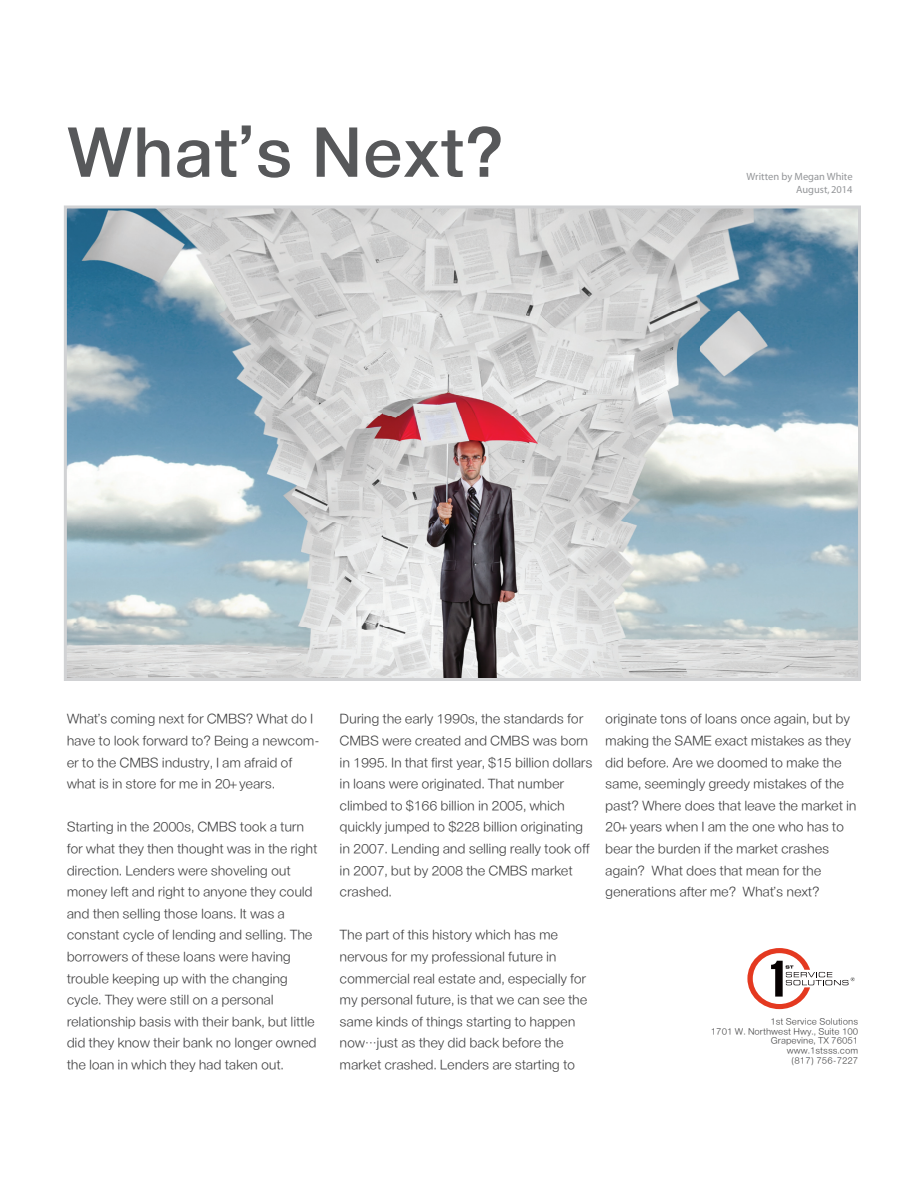
<style>
.page{position:relative;width:918px;height:1188px;background:#fff}
.page>*{position:absolute;margin:0;border:0;box-sizing:border-box;transform-origin:0 0}
.t1{font:700 69px "Apple SD Gothic Neo";color:#57585a}
.t2{font:300 13.5px/21.6px "Apple SD Gothic Neo";letter-spacing:-.02em;color:#3e3e3f}
.t3{font:italic 10.5px/12.6px "Franklin Gothic";color:#939598;text-align:right}
.t4{font:300 9px/9.6px "Apple SD Gothic Neo";color:#3e3e3f;text-align:right}
</style>
<div class="page">
<img style="left:68px;top:210px;width:789px;height:467px">
<svg style="left:747px;top:948px;width:108px;height:61px"></svg>
<div style="left:64px;top:206px;width:797px;height:475px;border:3px solid #d1d2d4"></div>
<h1 class="t1" style="left:67px;top:99px;width:439px">What’s Next?</h1>
<p class="t3" style="left:747px;top:171px;width:108px">Written by Megan White<br>August, 2014</p>
<p class="t2" style="left:67px;top:708px;width:255px">What’s coming next for CMBS? What do I have to look forward to? Being a newcom&shy;er to the CMBS industry, I am afraid of what is in store for me in 20+ years.</p>
<p class="t2" style="left:67px;top:816px;width:252px">Starting in the 2000s, CMBS took a turn for what they then thought was in the right direction. Lenders were shoveling out money left and right to anyone they could and then selling those loans. It was a constant cycle of lending and selling. The borrowers of these loans were having trouble keeping up with the changing cycle. They were still on a personal relationship basis with their bank, but little did they know their bank no longer owned the loan in which they had taken out.</p>
<p class="t2" style="left:340px;top:708px;width:254px">During the early 1990s, the standards for CMBS were created and CMBS was born in 1995. In that first year, $15 billion dollars in loans were originated. That number climbed to $166 billion in 2005, which quickly jumped to $228 billion originating in 2007. Lending and selling really took off in 2007, but by 2008 the CMBS market crashed.</p>
<p class="t2" style="left:340px;top:924px;width:249px">The part of this history which has me nervous for my professional future in commercial real estate and, especially for my personal future, is that we can see the same kinds of things starting to happen now…just as they did back before the market crashed. Lenders are starting to</p>
<p class="t2" style="left:605px;top:708px;width:253px">originate tons of loans once again, but by making the SAME exact mistakes as they did before. Are we doomed to make the same, seemingly greedy mistakes of the past? Where does that leave the market in 20+ years when I am the one who has to bear the burden if the market crashes again? What does that mean for the generations after me? What’s next?</p>
<p class="t4" style="left:711px;top:1017px;width:149px">1st Service Solutions<br>1701 W. Northwest Hwy., Suite 100<br>Grapevine, TX 76051 www.1stsss.com<br>(817) 756-7227</p>
</div>
